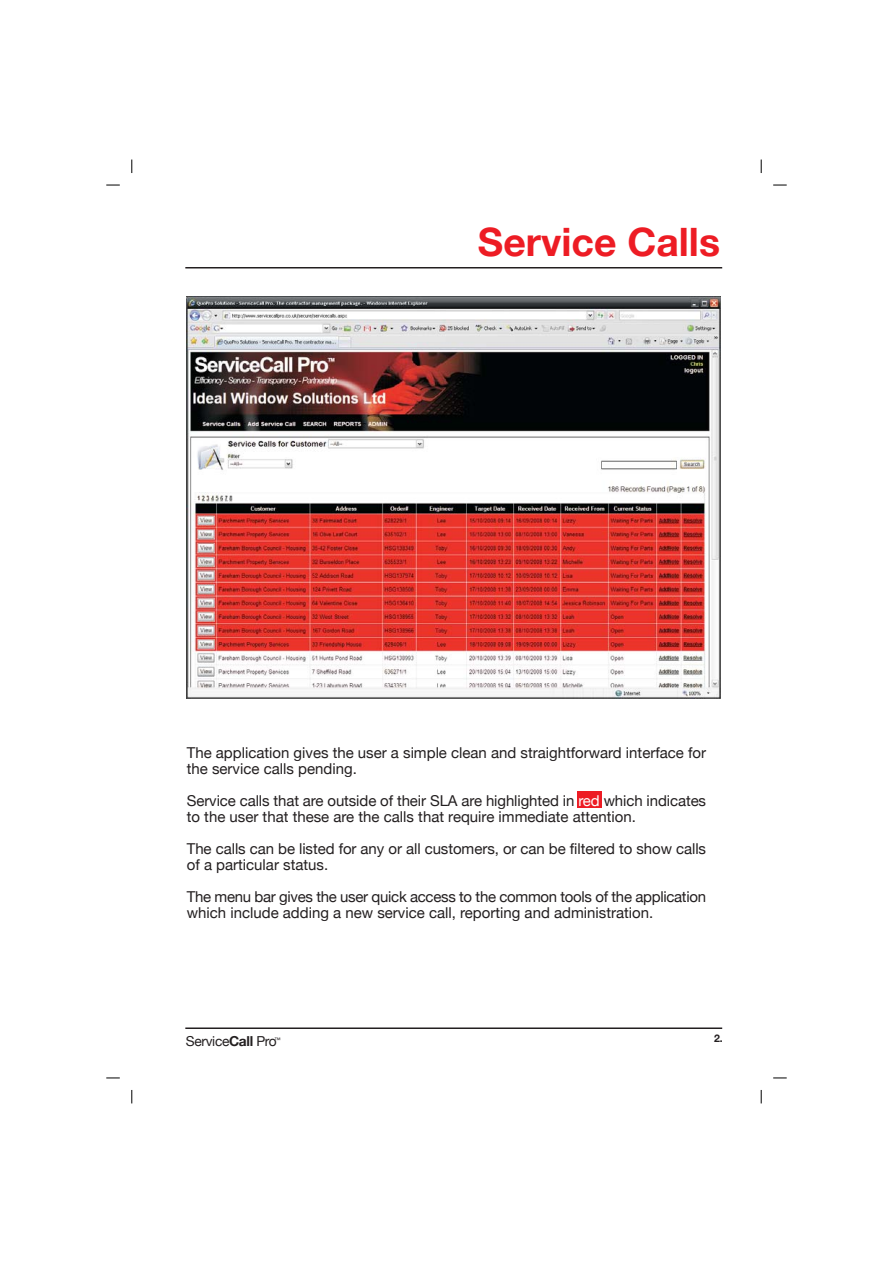
<style>
.page{position:relative;width:893px;height:1263px;background:#fff}
.page>*{position:absolute;margin:0;border:0;box-sizing:border-box;transform-origin:0 0}
.t1{font:700 39.15px "Helvetica Neue";color:#ed1c24}
.t2{font:15px/16px "Helvetica Neue";color:#231f20}
.t3{font:15px/16px "Helvetica Neue";letter-spacing:-.02em;color:#231f20}
.t4{font:13.8px "Helvetica Neue";letter-spacing:-.025em;color:#231f20}
.t5{font:700 10.5px "Helvetica Neue";color:#231f20}
.s1{color:#fff}
.s2{font-weight:700}
</style>
<div class="page">
<svg style="left:106px;top:1078px;width:14px;height:1px"></svg>
<svg style="left:132px;top:1090px;width:1px;height:13px"></svg>
<svg style="left:106px;top:185px;width:14px;height:1px"></svg>
<svg style="left:132px;top:160px;width:1px;height:13px"></svg>
<svg style="left:773px;top:185px;width:14px;height:1px"></svg>
<svg style="left:761px;top:160px;width:1px;height:13px"></svg>
<svg style="left:773px;top:1078px;width:14px;height:1px"></svg>
<svg style="left:761px;top:1090px;width:1px;height:13px"></svg>
<div style="left:577px;top:792px;width:24px;height:16px;background:#ed1c24"></div>
<hr style="left:185px;top:267px;width:537px;height:2px;background:#231f20">
<hr style="left:185px;top:1028px;width:537px;height:1px;background:#231f20">
<img style="left:186px;top:296px;width:534px;height:402px">
<h1 class="t1" style="left:478px;top:218px;width:244px">Service Calls</h1>
<p class="t2" style="left:187px;top:744px;width:521px">The application gives the user a simple clean and straightforward interface for the service calls pending.</p>
<p class="t2" style="left:187px;top:792px;width:521px">Service calls that are outside of their SLA are highlighted in <span class="s1">red</span> which indicates to the user that these are the calls that require immediate attention.</p>
<p class="t2" style="left:187px;top:840px;width:521px">The calls can be listed for any or all customers, or can be filtered to show calls of a particular status.</p>
<p class="t3" style="left:187px;top:889px;width:521px">The menu bar gives the user quick access to the common tools of the application which include adding a new service call, reporting and administration.</p>
<p class="t4" style="left:186px;top:1033px;width:96px">Service<span class="s2">Call</span> Pro<sup>™</sup></p>
<p class="t5" style="left:714px;top:1031px;width:10px">2.</p>
</div>
